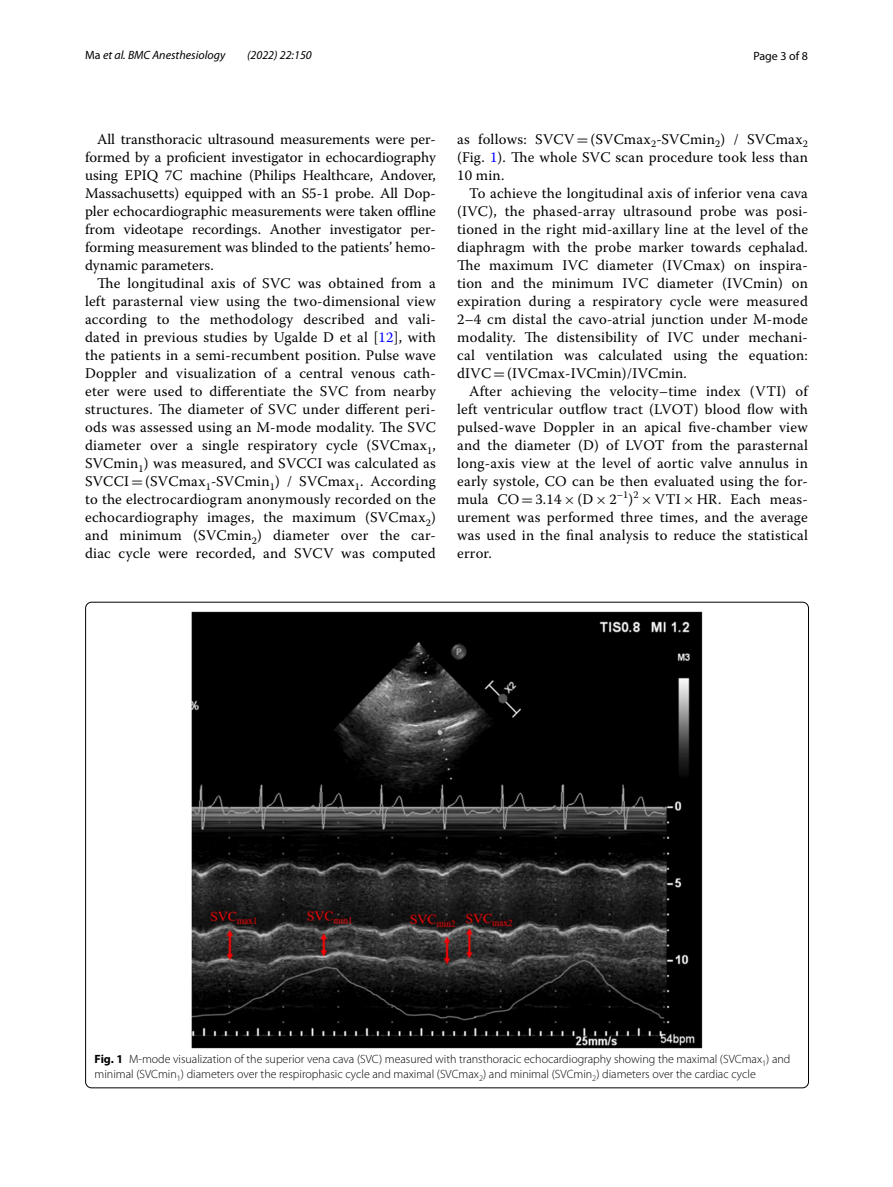
<style>
.page{position:relative;width:893px;height:1187px;background:#fff}
.page>*{position:absolute;margin:0;border:0;box-sizing:border-box;transform-origin:0 0}
.t1{font:14.7px/18px "Warnock Pro";letter-spacing:.015em;color:#000;text-align:justify}
.t2{font:300 12px/15px "Myriad Pro";color:#000}
.t3{font:italic 12px "Myriad Pro";color:#000}
.t4{font:12px "Myriad Pro";color:#000}
.s1{font-style:normal}
.s2{color:#00f}
.s3{font-family:"MTSY"}
.s4{font-weight:700}
</style>
<div class="page">
<img style="left:192px;top:611px;width:510px;height:437px">
<p class="t3" style="left:85px;top:48px;width:142px"><span class="s1">Ma</span> et al. BMC Anesthesiology</p>
<p class="t3" style="left:247px;top:48px;width:66px">(2022) 22:150</p>
<p class="t4" style="left:753px;top:48px;width:56px">Page 3 of 8</p>
<p class="t1" style="left:85px;top:130px;width:352px;text-indent:12px">All transthoracic ultrasound measurements were per&shy;formed by a proficient investigator in echocardiography using EPIQ 7C machine (Philips Healthcare, Andover, Massachusetts) equipped with an S5-1 probe. All Dop&shy;pler echocardiographic measurements were taken offline from videotape recordings. Another investigator per&shy;forming measurement was blinded to the patients’ hemo&shy;dynamic parameters.</p>
<p class="t1" style="left:85px;top:274px;width:352px;text-indent:12px">The longitudinal axis of SVC was obtained from a left parasternal view using the two-dimensional view according to the methodology described and vali&shy;dated in previous studies by Ugalde D et al [<span class="s2">12</span>], with the patients in a semi-recumbent position. Pulse wave Doppler and visualization of a central venous cath&shy;eter were used to differentiate the SVC from nearby structures. The diameter of SVC under different peri&shy;ods was assessed using an M-mode modality. The SVC diameter over a single respiratory cycle (SVCmax<sub>1</sub>, SVCmin<sub>1</sub>) was measured, and SVCCI was calculated as SVCCI<span class="s3">=</span> -(SVCmax<sub>1</sub>-SVCmin<sub>1</sub>) / SVCmax<sub>1</sub>. According to the electrocardiogram anonymously recorded on the echocardiography images, the maximum (SVCmax<sub>2</sub>) and minimum (SVCmin<sub>2</sub>) diameter over the car&shy;diac cycle were recorded, and SVCV was computed</p>
<p class="t1" style="left:457px;top:130px;width:352px">as follows: SVCV<span class="s3">=</span> -(SVCmax<sub>2</sub>-SVCmin<sub>2</sub>) / SVCmax<sub>2 </sub>(Fig. <span class="s2">1</span>). The whole SVC scan procedure took less than 10 min.</p>
<p class="t1" style="left:457px;top:184px;width:352px;text-indent:12px">To achieve the longitudinal axis of inferior vena cava (IVC), the phased-array ultrasound probe was posi&shy;tioned in the right mid-axillary line at the level of the diaphragm with the probe marker towards cephalad.<br>The maximum IVC diameter (IVCmax) on inspira&shy;tion and the minimum IVC diameter (IVCmin) on expiration during a respiratory cycle were measured 2–4 cm distal the cavo-atrial junction under M-mode modality. The distensibility of IVC under mechani&shy;cal ventilation was calculated using the equation: dIVC<span class="s3">=</span>(IVCmax-IVCmin)/IVCmin.</p>
<p class="t1" style="left:457px;top:382px;width:352px;text-indent:12px">After achieving the velocity–time index (VTI) of left ventricular outflow tract (LVOT) blood flow with pulsed-wave Doppler in an apical five-chamber view and the diameter (D) of LVOT from the parasternal long-axis view at the level of aortic valve annulus in early systole, CO can be then evaluated using the for&shy;mula CO<span class="s3">=</span>3.14<span class="s3">×</span>(D<span class="s3">×</span> -2<sup>–1</sup>)<sup>2</sup> <span class="s3">×</span>VTI<span class="s3">×</span>HR. Each meas&shy;urement was performed three times, and the average was used in the final analysis to reduce the statistical error.</p>
<p class="t2" style="left:95px;top:1052px;width:697px"><span class="s4">Fig. 1</span> M-mode visualization of the superior vena cava (SVC) measured with transthoracic echocardiography showing the maximal (SVCmax<sub>1</sub>) and minimal (SVCmin<sub>1</sub>) diameters over the respirophasic cycle and maximal (SVCmax<sub>2</sub>) and minimal (SVCmin<sub>2</sub>) diameters over the cardiac cycle</p>
</div>
